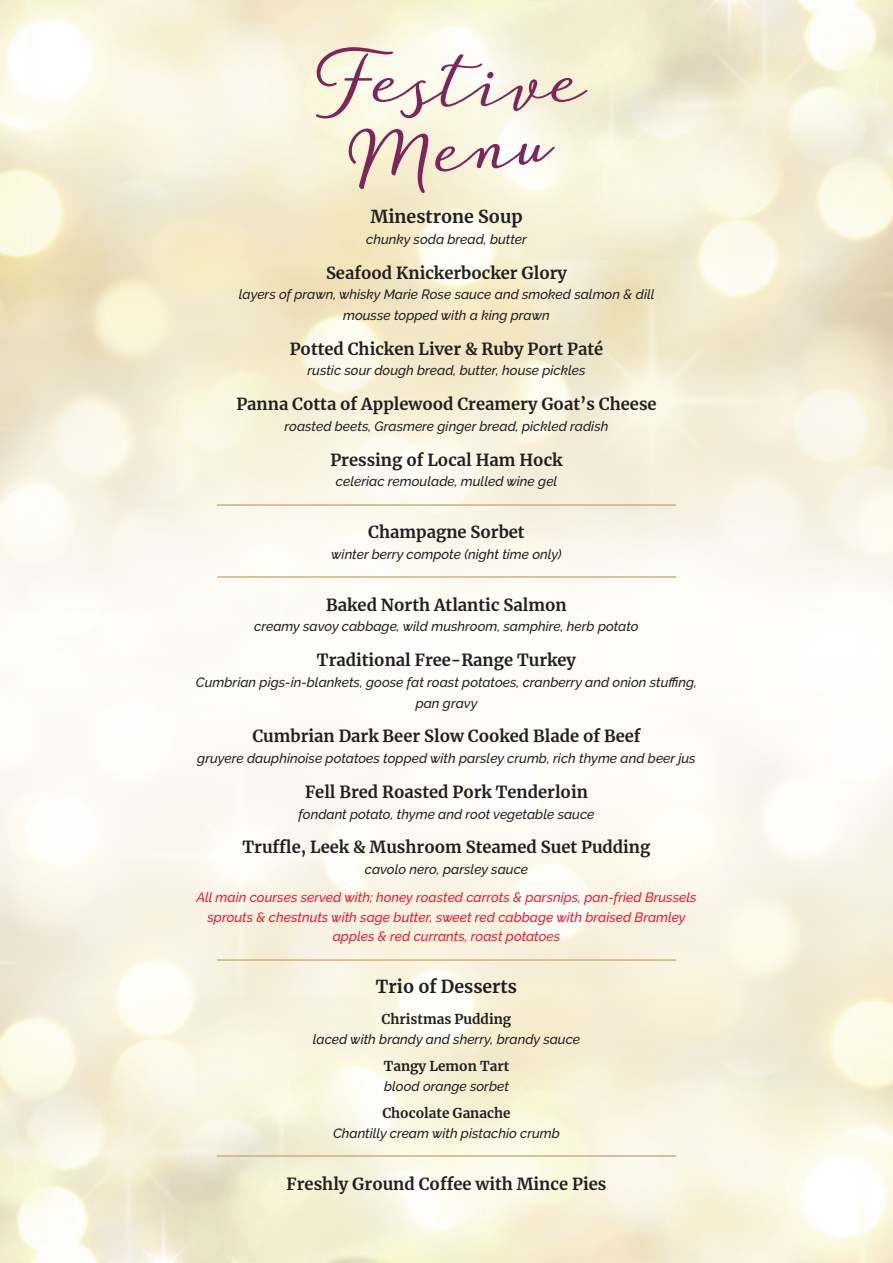
<style>
.page{position:relative;width:893px;height:1263px;background:#fff}
.page>*{position:absolute;margin:0;border:0;box-sizing:border-box;transform-origin:0 0}
.t1{font:700 58.95px "Guess";color:#802559}
.t2{font:700 58.2px "Guess";color:#802559}
.t3{font:700 17.7px "Merriweather";color:#231f20}
.t4{font:700 16.5px "Merriweather";color:#231f20}
.t5{font:italic 500 13.5px/20.5px "Raleway";color:#231f20;text-align:center}
.t6{font:italic 500 13.5px/19.5px "Raleway";color:#ed1a33;text-align:center}
.t7{font:700 13.5px "Merriweather";color:#231f20}
</style>
<div class="page">
<hr style="left:217px;top:504px;width:459px;height:2px;background:#cfb07b">
<hr style="left:217px;top:959px;width:459px;height:2px;background:#cfb07b">
<hr style="left:217px;top:576px;width:459px;height:2px;background:#cfb07b">
<hr style="left:217px;top:1155px;width:459px;height:2px;background:#cfb07b">
<h2 class="t2" style="left:312px;top:43px;width:271px">Festive</h2>
<h1 class="t1" style="left:344px;top:122px;width:202px;rotate:-6deg">Menu</h1>
<h3 class="t3" style="left:370px;top:204px;width:154px">Minestrone Soup</h3>
<p class="t5" style="left:366px;top:229px;width:162px">chunky soda bread, butter</p>
<p class="t4" style="left:326px;top:261px;width:242px">Seafood Knickerbocker Glory</p>
<p class="t5" style="left:239px;top:284px;width:417px">layers of prawn, whisky Marie Rose sauce and smoked salmon &amp; dill mousse topped with a king prawn</p>
<p class="t4" style="left:290px;top:337px;width:315px">Potted Chicken Liver &amp; Ruby Port Paté</p>
<p class="t5" style="left:307px;top:360px;width:280px">rustic sour dough bread, butter, house pickles</p>
<p class="t4" style="left:236px;top:393px;width:422px">Panna Cotta of Applewood Creamery Goat’s Cheese</p>
<p class="t5" style="left:285px;top:416px;width:325px">roasted beets, Grasmere ginger bread, pickled radish</p>
<p class="t4" style="left:330px;top:448px;width:234px">Pressing of Local Ham Hock</p>
<p class="t5" style="left:336px;top:471px;width:223px">celeriac remoulade, mulled wine gel</p>
<p class="t4" style="left:368px;top:521px;width:158px">Champagne Sorbet</p>
<p class="t5" style="left:331px;top:544px;width:232px">winter berry compote (night time only)</p>
<p class="t4" style="left:326px;top:593px;width:242px">Baked North Atlantic Salmon</p>
<p class="t5" style="left:254px;top:616px;width:386px">creamy savoy cabbage, wild mushroom, samphire, herb potato</p>
<p class="t4" style="left:317px;top:649px;width:261px">Traditional Free-Range Turkey</p>
<p class="t5" style="left:196px;top:672px;width:503px">Cumbrian pigs-in-blankets, goose fat roast potatoes, cranberry and onion stuffing, pan gravy</p>
<p class="t4" style="left:252px;top:725px;width:390px">Cumbrian Dark Beer Slow Cooked Blade of Beef</p>
<p class="t5" style="left:197px;top:748px;width:500px">gruyere dauphinoise potatoes topped with parsley crumb, rich thyme and beer jus</p>
<p class="t4" style="left:305px;top:780px;width:284px">Fell Bred Roasted Pork Tenderloin</p>
<p class="t5" style="left:298px;top:803px;width:297px">fondant potato, thyme and root vegetable sauce</p>
<p class="t4" style="left:243px;top:836px;width:409px">Truffle, Leek &amp; Mushroom Steamed Suet Pudding</p>
<p class="t5" style="left:365px;top:859px;width:165px">cavolo nero, parsley sauce</p>
<p class="t6" style="left:196px;top:887px;width:502px">All main courses served with; honey roasted carrots &amp; parsnips, pan-fried Brussels sprouts &amp; chestnuts with sage butter, sweet red cabbage with braised Bramley apples &amp; red currants, roast potatoes</p>
<h3 class="t3" style="left:376px;top:974px;width:143px">Trio of Desserts</h3>
<p class="t7" style="left:382px;top:1009px;width:131px">Christmas Pudding</p>
<p class="t5" style="left:313px;top:1029px;width:269px">laced with brandy and sherry, brandy sauce</p>
<p class="t7" style="left:384px;top:1056px;width:127px">Tangy Lemon Tart</p>
<p class="t5" style="left:384px;top:1076px;width:126px">blood orange sorbet</p>
<p class="t7" style="left:382px;top:1103px;width:130px">Chocolate Ganache</p>
<p class="t5" style="left:333px;top:1123px;width:228px">Chantilly cream with pistachio crumb</p>
<p class="t4" style="left:287px;top:1173px;width:321px">Freshly Ground Coffee with Mince Pies</p>
</div>
